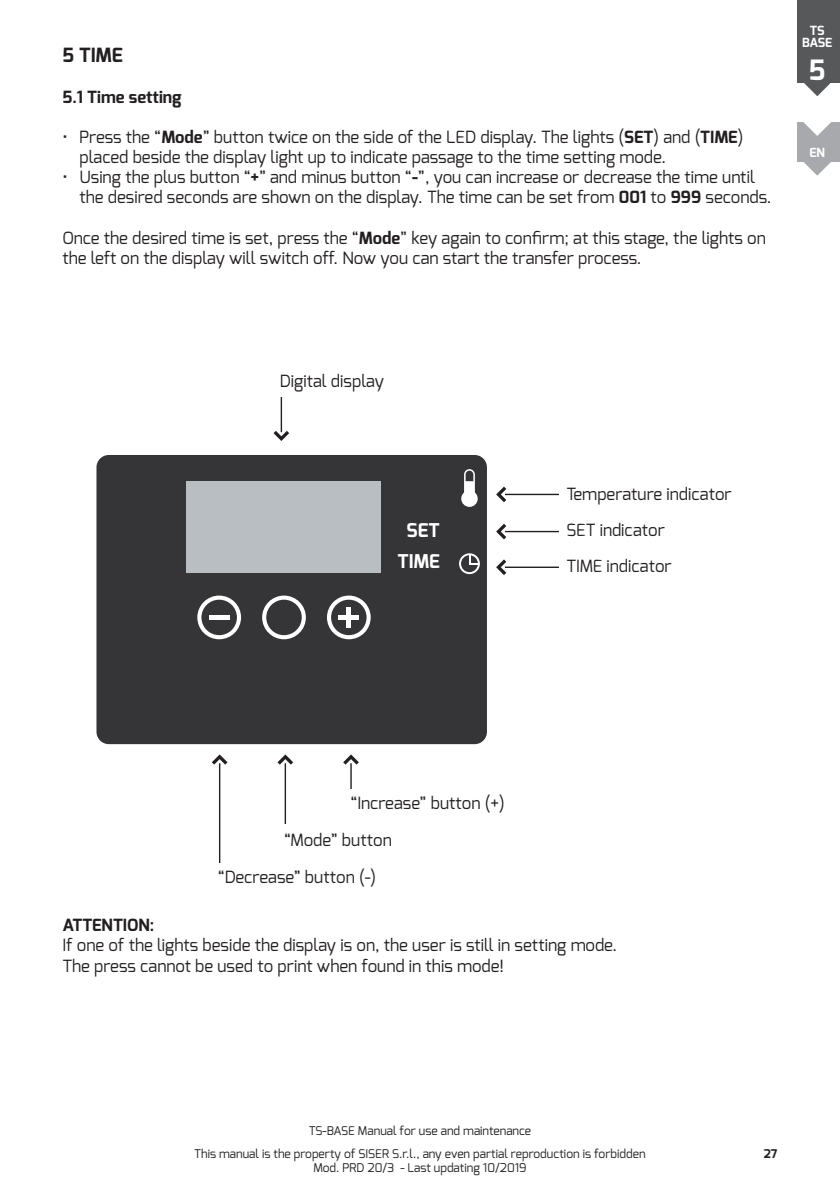
<style>
.page{position:relative;width:840px;height:1191px;background:#fff}
.page>*{position:absolute;margin:0;border:0;box-sizing:border-box;transform-origin:0 0}
.t1{font:700 28px "Exo";color:#fff}
.t2{font:700 19.6px "Exo";color:#231f20}
.t3{font:700 19px/30.2px "Exo";color:#fff;text-align:center}
.t4{font:16.8px/20.2px "Exo";color:#231f20}
.t5{font:700 16.8px "Exo";color:#231f20}
.t6{font:700 12.6px/11.2px "Exo";color:#fff;text-align:center}
.t7{font:12px/14.4px "Exo";color:#231f20;text-align:center}
.t8{font:700 12px "Exo";color:#231f20}
.s1{font-weight:700}
</style>
<div class="page">
<svg style="left:804px;top:162px;width:26px;height:14px"></svg>
<div style="left:797px;top:122px;width:42px;height:40px;background:#a8a9ad"></div>
<svg style="left:803px;top:122px;width:27px;height:14px"></svg>
<svg style="left:802px;top:82px;width:28px;height:14px"></svg>
<div style="left:797px;top:0;width:42px;height:82px;background:#57585a"></div>
<div style="left:96px;top:455px;width:390px;height:289px;background:#353537;border-radius:12px"></div>
<div style="left:186px;top:481px;width:194px;height:92px;background:#b9bec2"></div>
<svg style="left:197px;top:595px;width:44px;height:44px"></svg>
<hr style="left:209px;top:615px;width:20px;height:4px;background:#fff">
<svg style="left:262px;top:595px;width:44px;height:44px"></svg>
<svg style="left:327px;top:595px;width:43px;height:44px"></svg>
<hr style="left:338px;top:615px;width:21px;height:4px;background:#fff">
<hr style="left:346px;top:607px;width:4px;height:20px;background:#fff">
<svg style="left:461px;top:469px;width:17px;height:38px"></svg>
<svg style="left:459px;top:553px;width:20px;height:21px"></svg>
<hr style="left:504px;top:531px;width:54px;height:1px;background:#231f20">
<svg style="left:496px;top:524px;width:10px;height:15px"></svg>
<hr style="left:504px;top:494px;width:54px;height:1px;background:#231f20">
<svg style="left:496px;top:486px;width:10px;height:16px"></svg>
<hr style="left:504px;top:566px;width:54px;height:2px;background:#231f20">
<svg style="left:496px;top:559px;width:10px;height:16px"></svg>
<hr style="left:284px;top:763px;width:2px;height:60px;background:#231f20">
<svg style="left:277px;top:754px;width:16px;height:10px"></svg>
<hr style="left:280px;top:397px;width:2px;height:35px;background:#231f20">
<svg style="left:273px;top:431px;width:16px;height:10px"></svg>
<svg style="left:343px;top:754px;width:15px;height:34px"></svg>
<hr style="left:219px;top:763px;width:1px;height:99px;background:#231f20">
<svg style="left:212px;top:754px;width:15px;height:10px"></svg>
<p class="t2" style="left:62px;top:43px;width:62px">5 TIME</p>
<p class="t5" style="left:62px;top:86px;width:120px">5.1 Time setting</p>
<p class="t4" style="left:79px;top:127px;width:665px;text-indent:-17px">• Press the “<span class="s1">Mode</span>” button twice on the side of the LED display. The lights (<span class="s1">SET</span>) and (<span class="s1">TIME</span>) placed beside the display light up to indicate passage to the time setting mode.</p>
<p class="t4" style="left:79px;top:167px;width:693px;text-indent:-17px">• Using the plus button “<span class="s1">+</span>” and minus button “<span class="s1">-</span>”, you can increase or decrease the time until the desired seconds are shown on the display. The time can be set from <span class="s1">001</span> to <span class="s1">999</span> seconds.</p>
<p class="t4" style="left:62px;top:227px;width:704px">Once the desired time is set, press the “<span class="s1">Mode</span>” key again to confirm; at this stage, the lights on the left on the display will switch off. Now you can start the transfer process.</p>
<p class="t6" style="left:801px;top:25px;width:32px">TS<br>BASE</p>
<h1 class="t1" style="left:808px;top:52px;width:18px">5</h1>
<p class="t6" style="left:809px;top:147px;width:17px">EN</p>
<p class="t4" style="left:279px;top:371px;width:106px">Digital display</p>
<p class="t3" style="left:397px;top:515px;width:44px">SET<br>TIME</p>
<p class="t4" style="left:566px;top:476px;width:167px;line-height:36px">Temperature indicator<br>SET indicator<br>TIME indicator</p>
<p class="t4" style="left:350px;top:792px;width:156px">“Increase” button (+)</p>
<p class="t4" style="left:284px;top:829px;width:109px">“Mode” button</p>
<p class="t4" style="left:217px;top:867px;width:160px">“Decrease” button (-)</p>
<p class="t5" style="left:62px;top:914px;width:93px">ATTENTION:</p>
<p class="t4" style="left:62px;top:935px;width:556px">If one of the lights beside the display is on, the user is still in setting mode.<br>The press cannot be used to print when found in this mode!</p>
<p class="t7" style="left:309px;top:1123px;width:224px">TS-BASE Manual for use and maintenance</p>
<p class="t7" style="left:194px;top:1146px;width:452px">This manual is the property of SISER S.r.l., any even partial reproduction is forbidden<br>Mod. PRD 20/3 - Last updating 10/2019</p>
<p class="t8" style="left:763px;top:1145px;width:15px">27</p>
</div>
